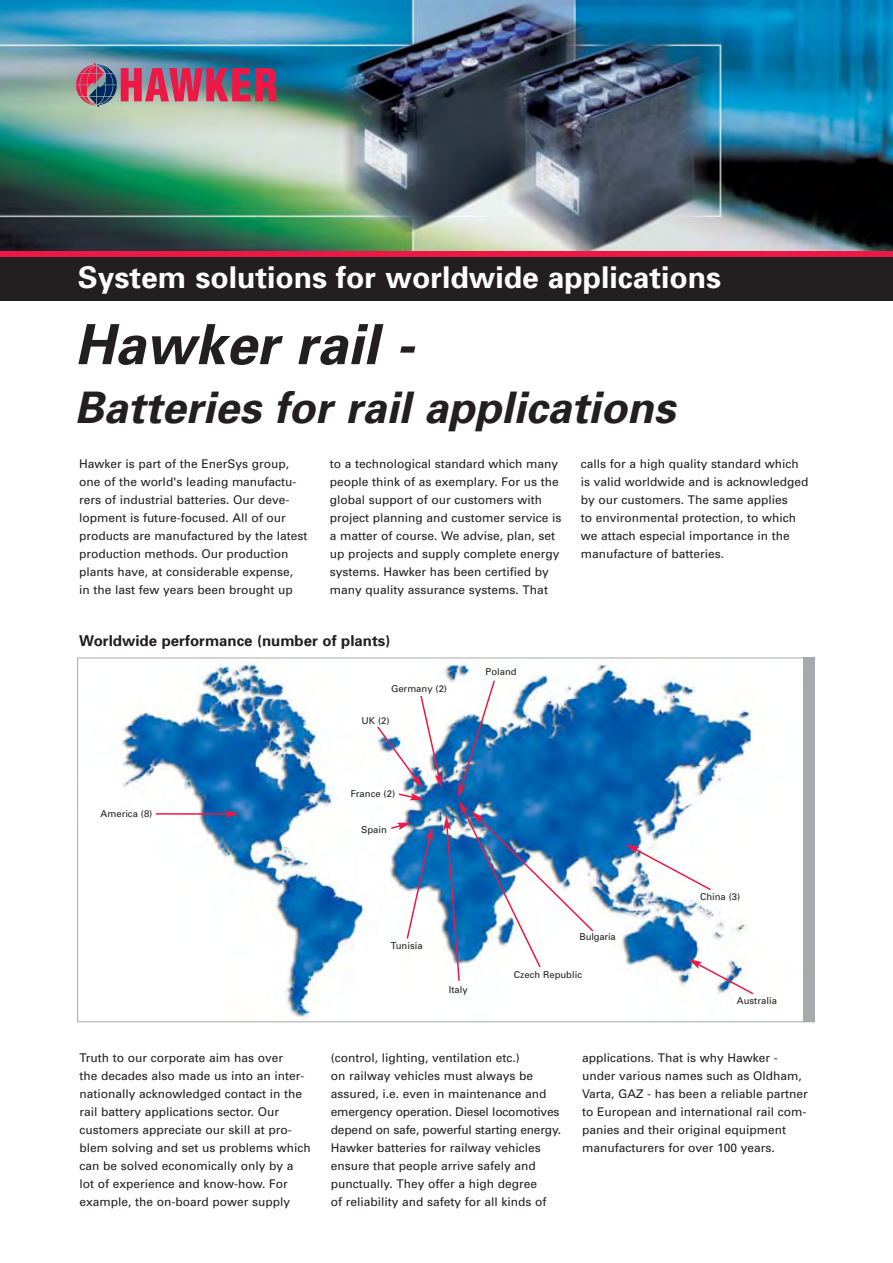
<style>
.page{position:relative;width:893px;height:1263px;background:#fff}
.page>*{position:absolute;margin:0;border:0;box-sizing:border-box;transform-origin:0 0}
.t1{font:italic 700 55.5px "Univers";color:#231f20}
.t2{font:italic 700 43.5px "Univers";color:#231f20}
.t3{font:700 30px "Univers";color:#fff}
.t4{font:700 15px "Univers";color:#231f20}
.t5{font:12px/18px "Univers";color:#231f20}
.t6{font:9.45px "Univers";color:#231f20}
</style>
<div class="page">
<img style="left:0;top:0;width:892px;height:252px">
<img style="left:76px;top:62px;width:201px;height:46px">
<img style="left:121px;top:660px;width:633px;height:360px">
<div style="left:803px;top:658px;width:11px;height:364px;background:#a7a9ac"></div>
<hr style="left:156px;top:813px;width:72px;height:2px;background:#ed1846">
<svg style="left:225px;top:810px;width:14px;height:8px"></svg>
<svg style="left:625px;top:844px;width:87px;height:48px"></svg>
<div style="left:0;top:256px;width:892px;height:45px;background:#231f20"></div>
<div style="left:0;top:252px;width:892px;height:5px;background:#ed1846"></div>
<svg style="left:688px;top:959px;width:66px;height:37px"></svg>
<img style="left:376px;top:679px;width:219px;height:304px">
<h3 class="t3" style="left:78px;top:267px;width:645px">System solutions for worldwide applications</h3>
<h1 class="t1" style="left:75px;top:324px;width:352px">Hawker rail -</h1>
<h2 class="t2" style="left:75px;top:391px;width:611px">Batteries for rail applications</h2>
<p class="t5" style="left:79px;top:456px;width:230px">Hawker is part of the EnerSys group, one of the world's leading manufactu&shy;rers of industrial batteries. Our deve - lopment is future-focused. All of our products are manufactured by the latest production methods. Our production plants have, at considerable expense,<br>in the last few years been brought up</p>
<p class="t5" style="left:330px;top:456px;width:233px">to a technological standard which many people think of as exemplary. For us the global support of our customers with project planning and customer service is a matter of course. We advise, plan, set up projects and supply complete energy systems. Hawker has been certified by many quality assurance systems. That</p>
<p class="t5" style="left:581px;top:456px;width:229px">calls for a high quality standard which is valid worldwide and is acknowledged by our customers. The same applies<br>to environmental protection, to which we attach especial importance in the manufacture of batteries.</p>
<p class="t4" style="left:79px;top:635px;width:313px">Worldwide performance (number of plants)</p>
<p class="t6" style="left:485px;top:668px;width:33px">Poland</p>
<p class="t6" style="left:391px;top:685px;width:58px">Germany (2)</p>
<p class="t6" style="left:361px;top:717px;width:30px">UK (2)</p>
<p class="t6" style="left:101px;top:810px;width:53px">America (8)</p>
<p class="t6" style="left:351px;top:790px;width:46px">France (2)</p>
<p class="t6" style="left:361px;top:826px;width:27px">Spain</p>
<p class="t6" style="left:391px;top:942px;width:33px">Tunisia</p>
<p class="t6" style="left:449px;top:986px;width:20px">Italy</p>
<p class="t6" style="left:579px;top:933px;width:38px">Bulgaria</p>
<p class="t6" style="left:514px;top:971px;width:70px">Czech Republic</p>
<p class="t6" style="left:700px;top:894px;width:42px">China (3)</p>
<p class="t6" style="left:737px;top:997px;width:42px">Australia</p>
<p class="t5" style="left:79px;top:1050px;width:233px">Truth to our corporate aim has over<br>the decades also made us into an inter&shy;nationally acknowledged contact in the rail battery applications sector. Our customers appreciate our skill at pro&shy;blem solving and set us problems which can be solved economically only by a lot of experience and know-how. For example, the on-board power supply</p>
<p class="t5" style="left:331px;top:1050px;width:232px">(control, lighting, ventilation etc.)<br>on railway vehicles must always be assured, i.e. even in maintenance and emergency operation. Diesel locomotives depend on safe, powerful starting energy.<br>Hawker batteries for railway vehicles ensure that people arrive safely and punctually. They offer a high degree<br>of reliability and safety for all kinds of</p>
<p class="t5" style="left:582px;top:1050px;width:227px">applications. That is why Hawker - under various names such as Oldham, Varta, GAZ - has been a reliable partner to European and international rail com&shy;panies and their original equipment manufacturers for over 100 years.</p>
</div>
